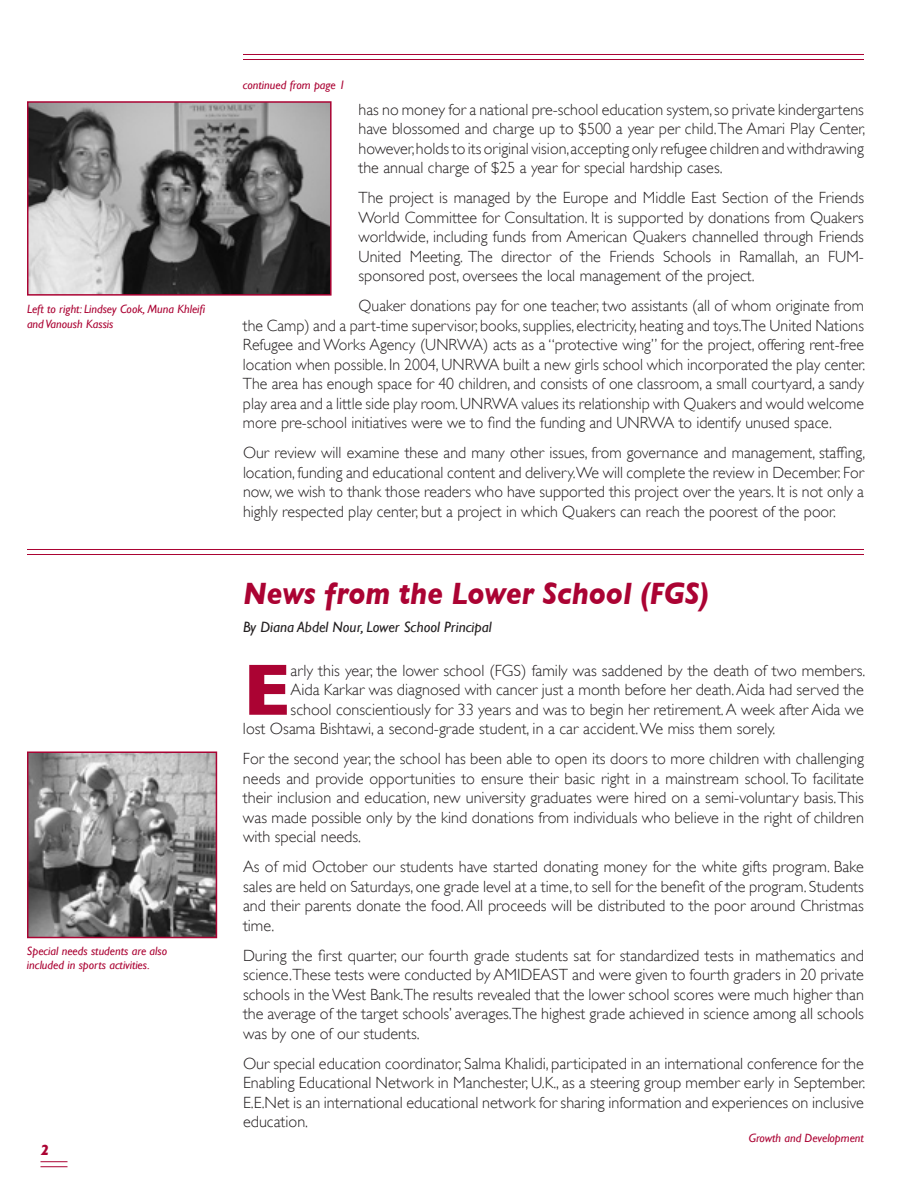
<style>
.page{position:relative;width:918px;height:1188px;background:#fff}
.page>*{position:absolute;margin:0;border:0;box-sizing:border-box;transform-origin:0 0}
.t1{font:700 73.65px "Gill Sans";color:#ab0333}
.t2{font:italic 700 31.5px "Gill Sans";color:#ab0333;scale:.9 1}
.t3{font:300 16.2px/19.5px "Gill Sans";color:#231f20;text-align:justify}
.t4{font:italic 15px "Gill Sans";color:#231f20}
.t5{font:italic 700 15px "Gill Sans";color:#ab0333}
.t6{font:italic 12px/15px "Gill Sans";color:#ab0333}
</style>
<div class="page">
<hr style="left:243px;top:54px;width:621px;height:1px;background:#ab0333">
<hr style="left:243px;top:59px;width:621px;height:1px;background:#ab0333">
<svg style="left:40px;top:1161px;width:28px;height:6px"></svg>
<hr style="left:27px;top:549px;width:837px;height:1px;background:#ab0333">
<hr style="left:27px;top:554px;width:837px;height:1px;background:#ab0333">
<img style="left:30px;top:104px;width:299px;height:189px">
<div style="left:27px;top:101px;width:305px;height:195px;border:2px solid #ab0333"></div>
<img style="left:30px;top:755px;width:184px;height:180px">
<div style="left:27px;top:752px;width:190px;height:186px;border:2px solid #ab0333"></div>
<p class="t6" style="left:27px;top:301px;width:180px">Left to right: Lindsey Cook, Muna Khleifi and Vanoush Kassis</p>
<p class="t6" style="left:27px;top:943px;width:142px;line-height:14.4px">Special needs students are also included in sports activities.</p>
<p class="t5" style="left:40px;top:1141px;width:10px">2</p>
<p class="t6" style="left:243px;top:78px;width:104px">continued from page 1</p>
<p class="t3" style="left:359px;top:100px;width:508px">has no money for a national pre-school education system, so private kindergartens have blossomed and charge up to $500 a year per child. The Amari Play Center, however, holds to its original vision, accepting only refugee children and withdrawing the annual charge of $25 a year for special hardship cases.</p>
<p class="t3" style="left:359px;top:188px;width:507px">The project is managed by the Europe and Middle East Section of the Friends World Committee for Consultation. It is supported by donations from Quakers worldwide, including funds from American Quakers channelled through Friends United Meeting. The director of the Friends Schools in Ramallah, an FUM&shy;sponsored post, oversees the local management of the project.</p>
<p class="t3" style="left:243px;top:296px;width:624px;text-indent:116px">Quaker donations pay for one teacher, two assistants (all of whom originate from the Camp) and a part-time supervisor, books, supplies, electricity, heating and toys.The United Nations Refugee and Works Agency (UNRWA) acts as a “protective wing” for the project, offering rent-free location when possible. In 2004, UNRWA built a new girls school which incorporated the play center.<br>The area has enough space for 40 children, and consists of one classroom, a small courtyard, a sandy play area and a little side play room. UNRWA values its relationship with Quakers and would welcome more pre-school initiatives were we to find the funding and UNRWA to identify unused space.</p>
<p class="t3" style="left:243px;top:443px;width:624px">Our review will examine these and many other issues, from governance and management, staffing, location, funding and educational content and delivery.We will complete the review in December. For now, we wish to thank those readers who have supported this project over the years. It is not only a highly respected play center, but a project in which Quakers can reach the poorest of the poor.</p>
<h2 class="t2" style="left:243px;top:575px;width:519px">News from the Lower School (FGS)</h2>
<p class="t4" style="left:243px;top:619px;width:250px">By Diana Abdel Nour, Lower School Principal</p>
<h1 class="t1" style="left:243px;top:647px;width:49px">E</h1>
<p class="t3" style="left:291px;top:661px;width:576px">arly this year, the lower school (FGS) family was saddened by the death of two members.</p>
<p class="t3" style="left:291px;top:680px;width:575px">Aida Karkar was diagnosed with cancer just a month before her death. Aida had served the</p>
<p class="t3" style="left:291px;top:700px;width:575px">school conscientiously for 33 years and was to begin her retirement. A week after Aida we</p>
<p class="t3" style="left:243px;top:719px;width:534px">lost Osama Bishtawi, a second-grade student, in a car accident. We miss them sorely.</p>
<p class="t3" style="left:243px;top:749px;width:623px">For the second year, the school has been able to open its doors to more children with challenging needs and provide opportunities to ensure their basic right in a mainstream school. To facilitate their inclusion and education, new university graduates were hired on a semi-voluntary basis. This was made possible only by the kind donations from individuals who believe in the right of children with special needs.</p>
<p class="t3" style="left:243px;top:857px;width:622px">As of mid October our students have started donating money for the white gifts program. Bake sales are held on Saturdays, one grade level at a time, to sell for the benefit of the program. Students and their parents donate the food. All proceeds will be distributed to the poor around Christmas time.</p>
<p class="t3" style="left:243px;top:946px;width:623px">During the first quarter, our fourth grade students sat for standardized tests in mathematics and science.These tests were conducted by AMIDEAST and were given to fourth graders in 20 private schools in the West Bank.The results revealed that the lower school scores were much higher than the average of the target schools’ averages.The highest grade achieved in science among all schools was by one of our students.</p>
<p class="t3" style="left:243px;top:1054px;width:624px">Our special education coordinator, Salma Khalidi, participated in an international conference for the Enabling Educational Network in Manchester, U.K., as a steering group member early in September.<br>E.E.Net is an international educational network for sharing information and experiences on inclusive education.</p>
<p class="t6" style="left:749px;top:1131px;width:117px">Growth and Development</p>
</div>
